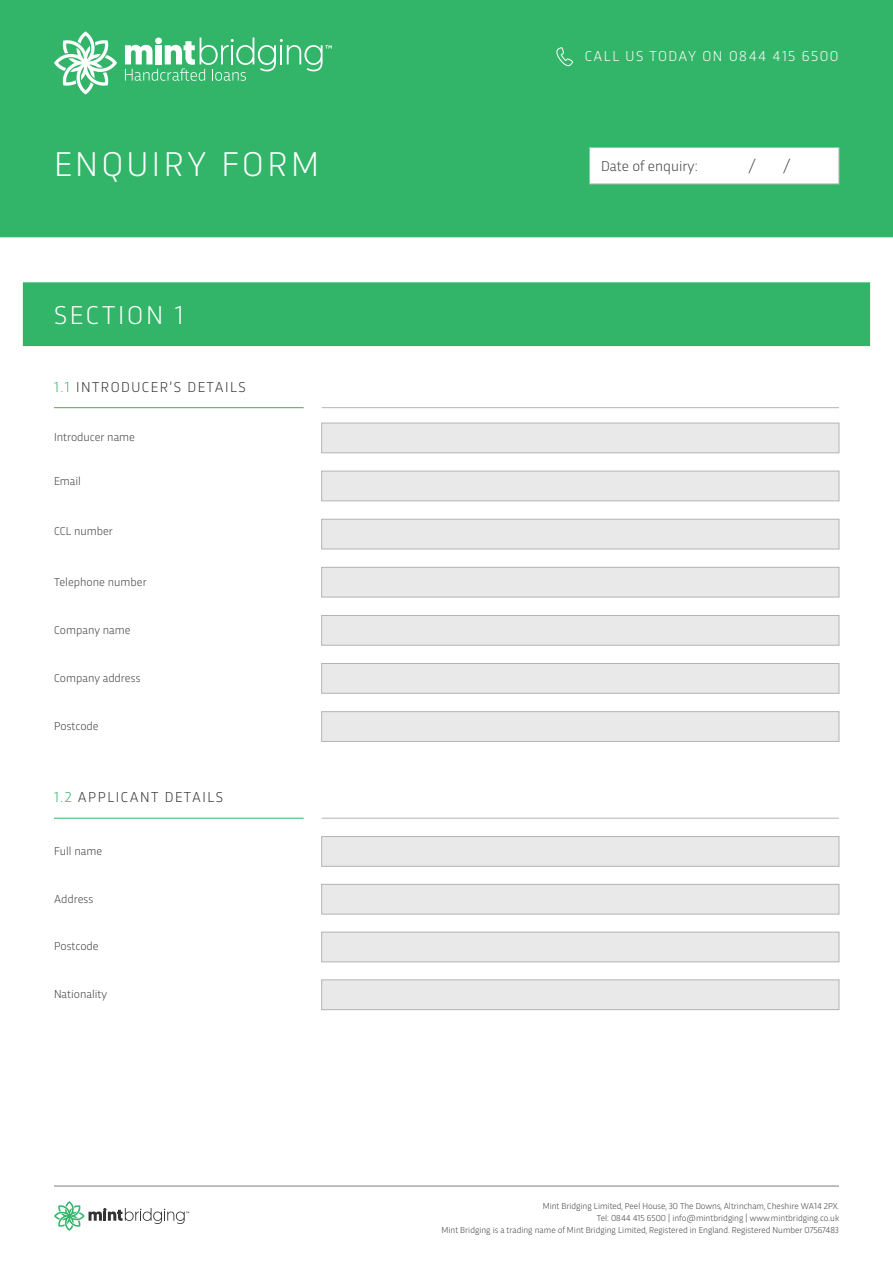
<style>
.page{position:relative;width:893px;height:1263px;background:#fff}
.page>*{position:absolute;margin:0;border:0;box-sizing:border-box;transform-origin:0 0}
.t1{font:300 36px "Trasandina";letter-spacing:.1em;color:#fff}
.t2{font:300 27px "Trasandina";letter-spacing:.1em;color:#fff}
.t3{font:300 15px "Trasandina";letter-spacing:.1em;color:#323332}
.t4{font:300 15px "Trasandina";letter-spacing:.1em;color:#fff}
.t5{font:300 15px "Trasandina";color:#413f3e}
.t6{font:300 12px "Trasandina";color:#413f3e}
.t7{font:300 9px "Trasandina";color:#413f3e}
.s1{color:#33b569}
</style>
<div class="page">
<div style="left:0;top:0;width:893px;height:237px;background:#33b569"></div>
<div style="left:589px;top:147px;width:250px;height:37px;background:#fff;border:1px solid #b6b2b2"></div>
<svg style="left:125px;top:38px;width:207px;height:43px;background:#62c68b"></svg>
<svg style="left:54px;top:31px;width:63px;height:64px"></svg>
<svg style="left:556px;top:47px;width:18px;height:20px"></svg>
<hr style="left:54px;top:407px;width:250px;height:1px;background:#33b569">
<hr style="left:54px;top:818px;width:250px;height:1px;background:#33b569">
<hr style="left:322px;top:407px;width:517px;height:1px;background:#b6b2b2">
<hr style="left:322px;top:818px;width:517px;height:1px;background:#b6b2b2">
<div style="left:321px;top:423px;width:518px;height:30px;background:#eae9e9;border:1px solid #b6b2b2"></div>
<div style="left:321px;top:615px;width:518px;height:30px;background:#eae9e9;border:1px solid #b6b2b2"></div>
<div style="left:321px;top:519px;width:518px;height:30px;background:#eae9e9;border:1px solid #b6b2b2"></div>
<div style="left:321px;top:711px;width:518px;height:31px;background:#eae9e9;border:1px solid #b6b2b2"></div>
<div style="left:321px;top:471px;width:518px;height:30px;background:#eae9e9;border:1px solid #b6b2b2"></div>
<div style="left:321px;top:663px;width:518px;height:30px;background:#eae9e9;border:1px solid #b6b2b2"></div>
<div style="left:321px;top:567px;width:518px;height:30px;background:#eae9e9;border:1px solid #b6b2b2"></div>
<div style="left:321px;top:836px;width:518px;height:30px;background:#eae9e9;border:1px solid #b6b2b2"></div>
<div style="left:321px;top:932px;width:518px;height:30px;background:#eae9e9;border:1px solid #b6b2b2"></div>
<div style="left:321px;top:884px;width:518px;height:30px;background:#eae9e9;border:1px solid #b6b2b2"></div>
<div style="left:321px;top:980px;width:518px;height:30px;background:#eae9e9;border:1px solid #b6b2b2"></div>
<svg style="left:54px;top:1201px;width:135px;height:30px"></svg>
<hr style="left:54px;top:1186px;width:785px;height:1px;background:#827e7d">
<div style="left:23px;top:282px;width:847px;height:64px;background:#33b569;border:2px solid #33b569"></div>
<p class="t1" style="left:54px;top:138px;width:267px">ENQUIRY FORM</p>
<p class="t2" style="left:54px;top:296px;width:131px">SECTION 1</p>
<p class="t3" style="left:54px;top:376px;width:193px"><span class="s1">1.1</span> INTRODUCER’S DETAILS</p>
<p class="t6" style="left:54px;top:429px;width:83px">Introducer name</p>
<p class="t6" style="left:54px;top:472px;width:29px">Email</p>
<p class="t6" style="left:54px;top:523px;width:61px">CCL number</p>
<p class="t6" style="left:54px;top:573px;width:94px">Telephone number</p>
<p class="t6" style="left:54px;top:621px;width:78px">Company name</p>
<p class="t6" style="left:54px;top:669px;width:88px">Company address</p>
<p class="t6" style="left:54px;top:717px;width:46px">Postcode</p>
<p class="t3" style="left:54px;top:787px;width:171px"><span class="s1">1.2</span> APPLICANT DETAILS</p>
<p class="t6" style="left:54px;top:842px;width:50px">Full name</p>
<p class="t6" style="left:54px;top:890px;width:41px">Address</p>
<p class="t6" style="left:54px;top:938px;width:46px">Postcode</p>
<p class="t6" style="left:54px;top:985px;width:55px">Nationality</p>
<p class="t4" style="left:585px;top:45px;width:255px">CALL US TODAY ON 0844 415 6500</p>
<p class="t5" style="left:601px;top:155px;width:98px">Date of enquiry:</p>
<p class="t5" style="left:749px;top:155px;width:8px">/</p>
<p class="t5" style="left:783px;top:155px;width:8px">/</p>
<p class="t7" style="left:543px;top:1199px;width:298px">Mint Bridging Limited, Peel House, 30 The Downs, Altrincham, Cheshire WA14 2PX.</p>
<p class="t7" style="left:597px;top:1211px;width:244px">Tel: 0844 415 6500 | info@mintbridging | www.mintbridging.co.uk</p>
<p class="t7" style="left:442px;top:1223px;width:399px">Mint Bridging is a trading name of Mint Bridging Limited, Registered in England. Registered Number 07567483</p>
</div>
